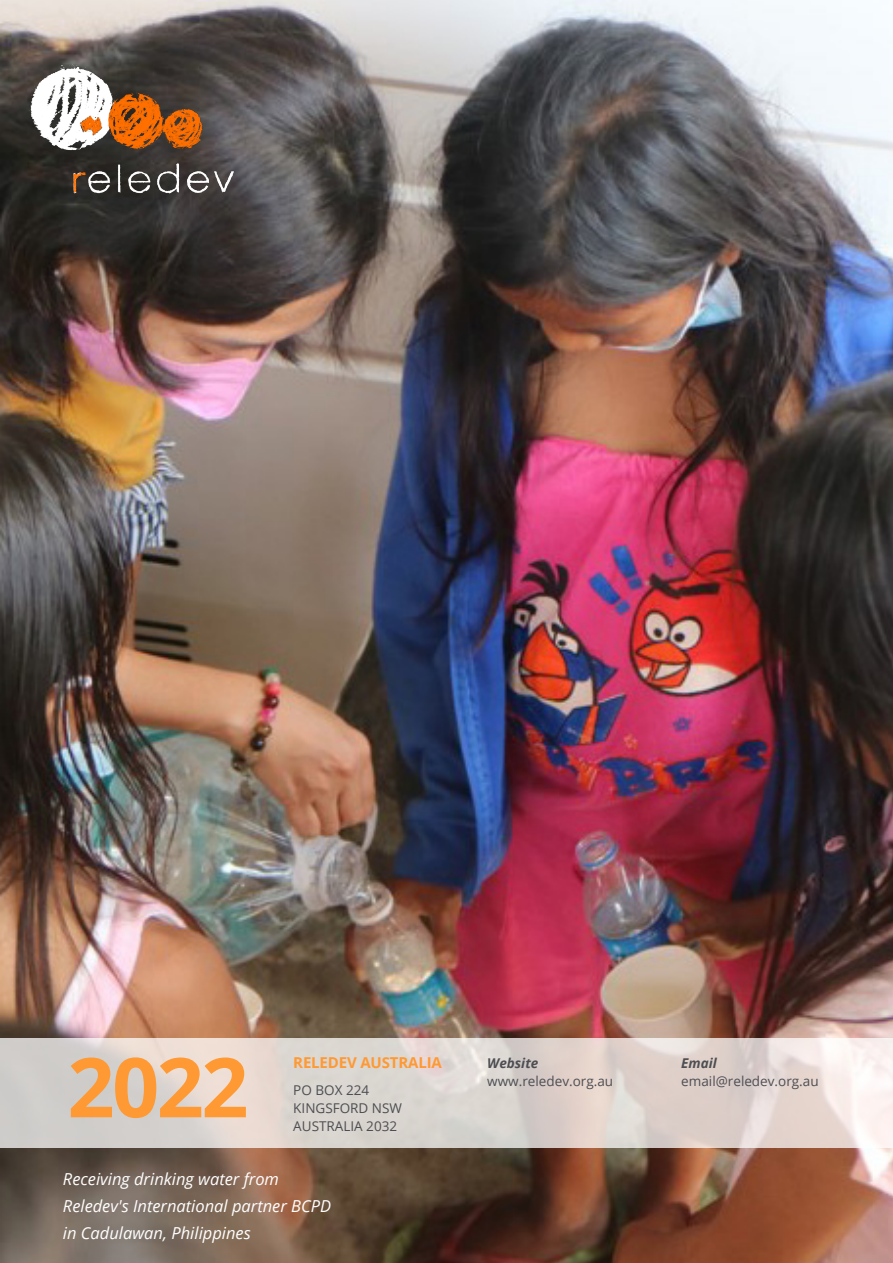
<style>
.page{position:relative;width:893px;height:1263px;background:#fff}
.page>*{position:absolute;margin:0;border:0;box-sizing:border-box;transform-origin:0 0}
.Large_Number{font:700 82.5px "Open Sans";color:#f93}
.Pull_Quote{font:italic 16.5px/27px "Open Sans";color:#fff}
.Title_-_Align_Left{font:700 15px "Open Sans";letter-spacing:-.01em;color:#f93}
.Body_Text{font:13.5px/18px "Open Sans";color:#4d4e53}
.Body_Text-2{font:italic 700 13.5px "Open Sans";color:#4d4e53}
</style>
<div class="page">
<img style="left:0;top:0;width:893px;height:1263px">
<svg style="left:0;top:1038px;width:893px;height:110px;background:#ded5d1"></svg>
<img style="left:27px;top:63px;width:211px;height:137px">
<p class="Large_Number" style="left:68px;top:1029px;width:183px">2022</p>
<p class="Title_-_Align_Left" style="left:293px;top:1052px;width:150px">RELEDEV AUSTRALIA</p>
<p class="Body_Text" style="left:293px;top:1081px;width:110px">PO BOX 224<br>KINGSFORD NSW<br>AUSTRALIA 2032</p>
<p class="Pull_Quote" style="left:63px;top:1165px;width:270px">Receiving drinking water from<br>Reledev's International partner BCPD in Cadulawan, Philippines</p>
<p class="Body_Text-2" style="left:487px;top:1054px;width:53px">Website</p>
<p class="Body_Text" style="left:487px;top:1072px;width:127px">www.reledev.org.au</p>
<p class="Body_Text-2" style="left:681px;top:1054px;width:37px">Email</p>
<p class="Body_Text" style="left:681px;top:1072px;width:139px">email@reledev.org.au</p>
</div>
